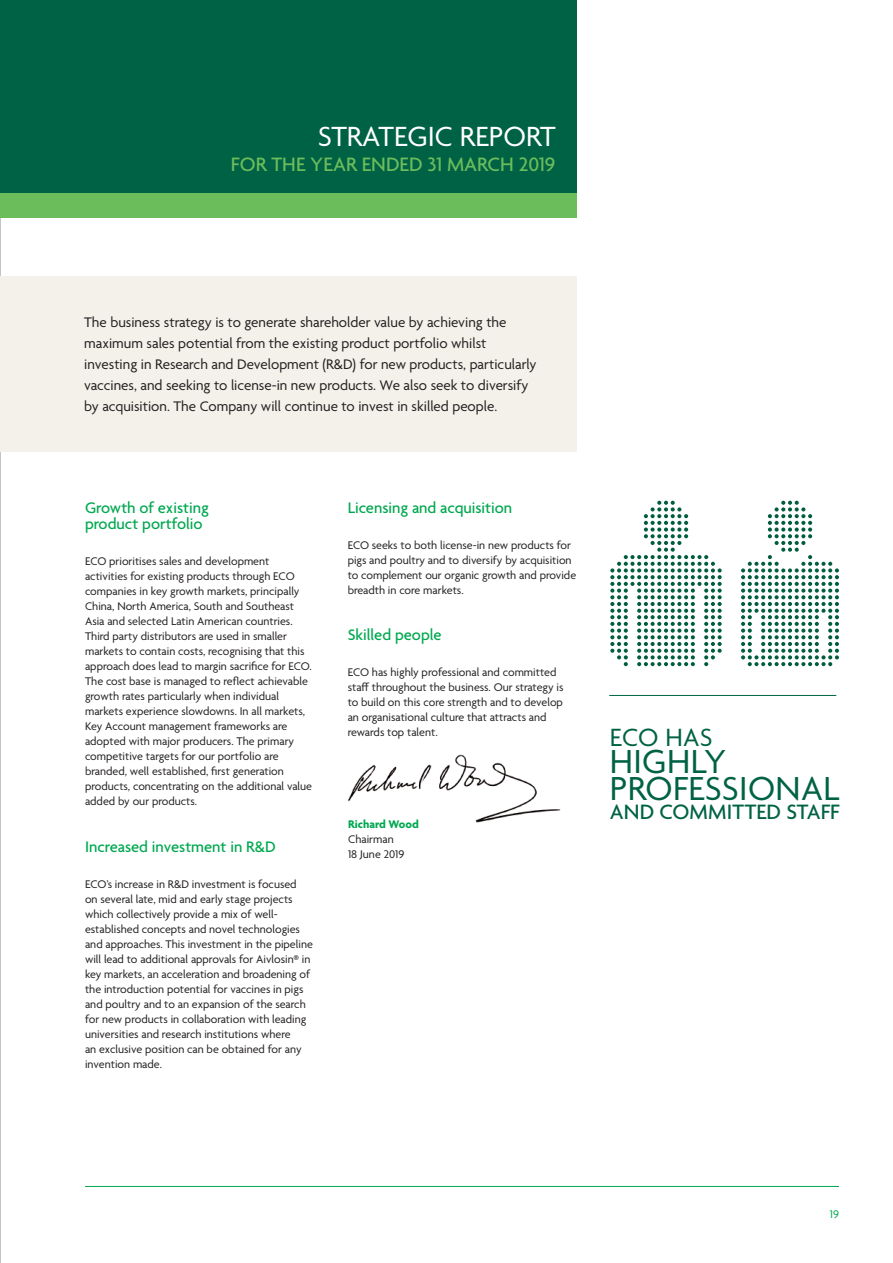
<style>
.page{position:relative;width:893px;height:1263px;background:#fff}
.page>*{position:absolute;margin:0;border:0;box-sizing:border-box;transform-origin:0 0}
.Body{font:36px/27px "Agenda";letter-spacing:.01em;color:#006244}
.Heading_1{font:30px "Agenda";color:#fff}
.Body-2{font:27px "Agenda";letter-spacing:.01em;color:#006244}
.Body-3{font:500 22.5px "Agenda";color:#006244}
.Heading_1_5{font:500 21px "Agenda";color:#6bbc5b}
.Heading_2{font:500 16.5px/16.5px "Agenda";color:#00a850}
.Intro{font:15px/21px "Agenda";color:#231f20}
.Body-4{font:12px/15px "Agenda";color:#231f20}
.t1{font:12px "Agenda";color:#00a850}
.s1{font-weight:700;color:#00a850}
</style>
<div class="page">
<hr style="left:85px;top:1186px;width:754px;height:1px;background:#00a850">
<img style="left:0;top:218px;width:1px;height:1045px">
<div style="left:0;top:0;width:576px;height:193px;background:#006244"></div>
<div style="left:0;top:193px;width:576px;height:25px;background:#6bbc5b"></div>
<div style="left:0;top:276px;width:576px;height:176px;background:#f3f1ea"></div>
<hr style="left:609px;top:695px;width:227px;height:1px;background:#006244">
<svg style="left:610px;top:501px;width:112px;height:165px"></svg>
<svg style="left:741px;top:501px;width:98px;height:165px"></svg>
<img style="left:348px;top:754px;width:213px;height:69px">
<p class="Heading_1" style="left:318px;top:121px;width:239px">STRATEGIC REPORT</p>
<p class="Heading_1_5" style="left:231px;top:153px;width:326px">FOR THE YEAR ENDED 31 MARCH 2019</p>
<p class="Intro" style="left:84px;top:313px;width:454px">The business strategy is to generate shareholder value by achieving the maximum sales potential from the existing product portfolio whilst investing in Research and Development (R&amp;D) for new products, particularly vaccines, and seeking to license-in new products. We also seek to diversify by acquisition. The Company will continue to invest in skilled people.</p>
<p class="Heading_2" style="left:85px;top:500px;width:125px">Growth of existing product portfolio</p>
<p class="Body-4" style="left:85px;top:555px;width:229px">ECO prioritises sales and development activities for existing products through ECO companies in key growth markets, principally China, North America, South and Southeast Asia and selected Latin American countries.<br>Third party distributors are used in smaller markets to contain costs, recognising that this approach does lead to margin sacrifice for ECO.<br>The cost base is managed to reflect achievable growth rates particularly when individual markets experience slowdowns. In all markets, Key Account management frameworks are adopted with major producers. The primary competitive targets for our portfolio are branded, well established, first generation products, concentrating on the additional value added by our products.</p>
<p class="Heading_2" style="left:85px;top:839px;width:192px">Increased investment in R&amp;D</p>
<p class="Body-4" style="left:85px;top:877px;width:229px">ECO’s increase in R&amp;D investment is focused<br>on several late, mid and early stage projects which collectively provide a mix of well&shy;established concepts and novel technologies and approaches. This investment in the pipeline will lead to additional approvals for Aivlosin® in key markets, an acceleration and broadening of the introduction potential for vaccines in pigs and poultry and to an expansion of the search for new products in collaboration with leading universities and research institutions where<br>an exclusive position can be obtained for any invention made.</p>
<p class="Heading_2" style="left:348px;top:500px;width:166px">Licensing and acquisition</p>
<p class="Body-4" style="left:348px;top:538px;width:230px">ECO seeks to both license-in new products for pigs and poultry and to diversify by acquisition to complement our organic growth and provide breadth in core markets.</p>
<p class="Heading_2" style="left:348px;top:627px;width:95px">Skilled people</p>
<p class="Body-4" style="left:348px;top:666px;width:217px">ECO has highly professional and committed staff throughout the business. Our strategy is to build on this core strength and to develop an organisational culture that attracts and rewards top talent.</p>
<p class="Body-4" style="left:348px;top:817px;width:72px"><span class="s1">Richard Wood<br></span>Chairman<br>18 June 2019</p>
<p class="Body-2" style="left:610px;top:722px;width:104px">ECO HAS</p>
<p class="Body" style="left:610px;top:750px;width:231px">HIGHLY<br>PROFESSIONAL</p>
<p class="Body-3" style="left:610px;top:800px;width:231px">AND COMMITTED STAFF</p>
<p class="t1" style="left:830px;top:1207px;width:11px">19</p>
</div>
